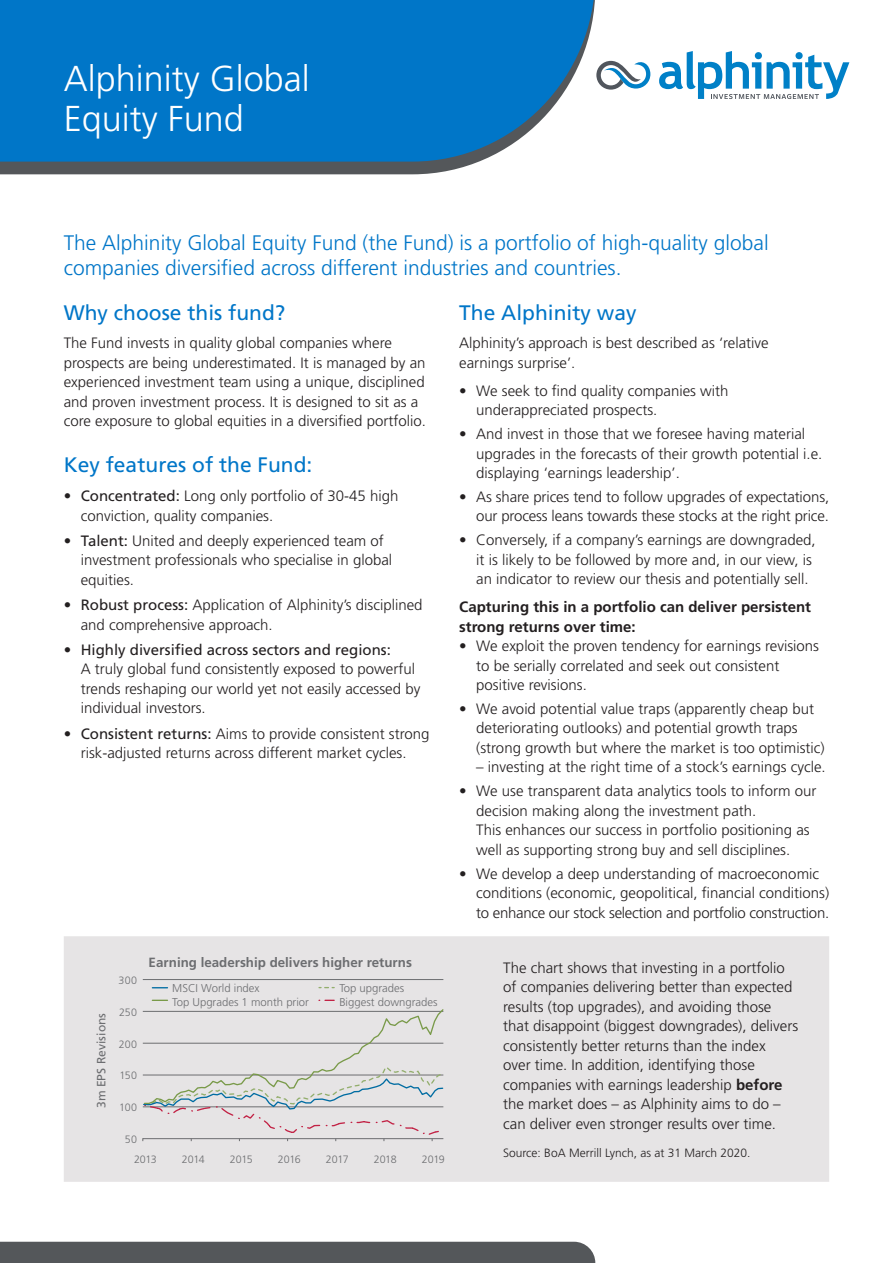
<style>
.page{position:relative;width:893px;height:1263px;background:#fff}
.page>*{position:absolute;margin:0;border:0;box-sizing:border-box;transform-origin:0 0}
._2_Main_Heading_sm{font:300 36px/40.5px "Frutiger";color:#fff}
._3_Intro_heading{font:300 21px/25.5px "Frutiger";color:#0076c8}
._4_Sub_heading_level{font:21px "Frutiger";color:#0076c8}
._6_1_Bullets{font:300 15px/19.5px "Frutiger";color:#231f20}
._6_Bodycopy{font:300 15px/19.5px "Frutiger";color:#231f20}
._5_Sub_heading_level{font:700 15px/19.5px "Frutiger";color:#231f20}
.t1{font:700 13.35px "Frutiger";color:#6c6d70}
._6_Bodycopy-2{font:300 12px "Frutiger";color:#231f20}
.t2{font:12px "Frutiger";letter-spacing:.005em;color:#6c6d70}
.t3{font:300 11.4px/13.6px "Frutiger";color:#6c6d70}
.t4{font:300 10.65px/20px "Frutiger";letter-spacing:-.02em;color:#6c6d70}
.s1{font-weight:400}
.s2{font-weight:700}
</style>
<div class="page">
<svg style="left:596px;top:60px;width:54px;height:30px"></svg>
<svg style="left:659px;top:51px;width:190px;height:48px"></svg>
<div style="left:0;top:1242px;width:595px;height:21px;background:#54575a"></div>
<div style="left:0;top:162px;width:478px;height:12px;background:#54575a"></div>
<svg style="left:0;top:0;width:595px;height:162px;background:#107dc8"></svg>
<div style="left:64px;top:936px;width:765px;height:246px;background:#e6e4e5"></div>
<hr style="left:143px;top:979px;width:300px;height:1px;background:#6c6d70">
<svg style="left:319px;top:1000px;width:15px;height:1px"></svg>
<svg style="left:152px;top:1000px;width:15px;height:1px"></svg>
<svg style="left:152px;top:987px;width:15px;height:1px"></svg>
<svg style="left:319px;top:987px;width:15px;height:1px"></svg>
<svg style="left:142px;top:1008px;width:303px;height:133px;background:#dcdbdb"></svg>
<p class="_2_Main_Heading_sm" style="left:64px;top:59px;width:248px">Alphinity Global<br>Equity Fund</p>
<p class="_3_Intro_heading" style="left:64px;top:230px;width:706px">The Alphinity Global Equity Fund (the Fund) is a portfolio of high-quality global companies diversified across different industries and countries.</p>
<p class="_4_Sub_heading_level" style="left:64px;top:301px;width:223px">Why choose this fund?</p>
<p class="_6_Bodycopy" style="left:64px;top:334px;width:364px">The Fund invests in quality global companies where prospects are being underestimated. It is managed by an experienced investment team using a unique, disciplined and proven investment process. It is designed to sit as a core exposure to global equities in a diversified portfolio.</p>
<p class="_4_Sub_heading_level" style="left:64px;top:452px;width:250px">Key features of the Fund:</p>
<p class="_6_1_Bullets" style="left:81px;top:486px;width:319px;text-indent:-17px">• <span class="s1">Concentrated:</span> Long only portfolio of 30-45 high conviction, quality companies.</p>
<p class="_6_1_Bullets" style="left:81px;top:531px;width:313px;text-indent:-17px">• <span class="s1">Talent:</span> United and deeply experienced team of investment professionals who specialise in global equities.</p>
<p class="_6_1_Bullets" style="left:81px;top:595px;width:343px;text-indent:-17px">• <span class="s1">Robust process:</span> Application of Alphinity’s disciplined and comprehensive approach.</p>
<p class="_6_1_Bullets" style="left:81px;top:640px;width:341px;text-indent:-17px">• <span class="s1">Highly diversified across sectors and regions:<br></span>A truly global fund consistently exposed to powerful trends reshaping our world yet not easily accessed by individual investors.</p>
<p class="_6_1_Bullets" style="left:64px;top:724px;width:367px;text-align:center">• <span class="s1">Consistent returns:</span> Aims to provide consistent strong risk-adjusted returns across different market cycles.</p>
<p class="_4_Sub_heading_level" style="left:459px;top:301px;width:179px">The Alphinity way</p>
<p class="_6_Bodycopy" style="left:459px;top:334px;width:311px">Alphinity’s approach is best described as ‘relative earnings surprise’.</p>
<p class="_6_1_Bullets" style="left:476px;top:381px;width:254px;text-indent:-17px">• We seek to find quality companies with underappreciated prospects.</p>
<p class="_6_1_Bullets" style="left:476px;top:424px;width:348px;text-indent:-17px">• And invest in those that we foresee having material upgrades in the forecasts of their growth potential i.e. displaying ‘earnings leadership’.</p>
<p class="_6_1_Bullets" style="left:459px;top:487px;width:371px;text-align:right">• As share prices tend to follow upgrades of expectations, our process leans towards these stocks at the right price.</p>
<p class="_6_1_Bullets" style="left:476px;top:530px;width:341px;text-indent:-17px">• Conversely, if a company’s earnings are downgraded, it is likely to be followed by more and, in our view, is an indicator to review our thesis and potentially sell.</p>
<p class="_5_Sub_heading_level" style="left:459px;top:597px;width:353px">Capturing this in a portfolio can deliver persistent strong returns over time:</p>
<p class="_6_1_Bullets" style="left:476px;top:636px;width:344px;text-indent:-17px">• We exploit the proven tendency for earnings revisions to be serially correlated and seek out consistent positive revisions.</p>
<p class="_6_1_Bullets" style="left:476px;top:699px;width:350px;text-indent:-17px">• We avoid potential value traps (apparently cheap but deteriorating outlooks) and potential growth traps (strong growth but where the market is too optimistic)</p>
<p class="_6_1_Bullets" style="left:476px;top:758px;width:351px">– investing at the right time of a stock’s earnings cycle.</p>
<p class="_6_1_Bullets" style="left:476px;top:781px;width:342px;text-indent:-17px">• We use transparent data analytics tools to inform our decision making along the investment path.<br>This enhances our success in portfolio positioning as well as supporting strong buy and sell disciplines.</p>
<p class="_6_1_Bullets" style="left:476px;top:864px;width:354px;text-indent:-17px">• We develop a deep understanding of macroeconomic conditions (economic, geopolitical, financial conditions) to enhance our stock selection and portfolio construction.</p>
<p class="t2" style="left:94px;top:1108px;width:97px;rotate:-90deg">3m EPS Revisions</p>
<p class="t1" style="left:149px;top:954px;width:265px">Earning leadership delivers higher returns</p>
<p class="t3" style="left:172px;top:981px;width:138px">MSCI World index<br>Top Upgrades 1 month prior</p>
<p class="t4" style="left:119px;top:971px;width:20px">300</p>
<p class="t4" style="left:119px;top:1003px;width:19px">250</p>
<p class="t4" style="left:119px;top:1034px;width:20px">200</p>
<p class="t4" style="left:120px;top:1066px;width:19px">150</p>
<p class="t4" style="left:119px;top:1098px;width:19px">100</p>
<p class="t4" style="left:134px;top:1129px;width:24px;text-indent:-9px">50<br>2013</p>
<p class="t3" style="left:339px;top:981px;width:100px">Top upgrades<br>Biggest downgrades</p>
<p class="t4" style="left:182px;top:1149px;width:24px">2014</p>
<p class="t4" style="left:230px;top:1149px;width:24px">2015</p>
<p class="t4" style="left:278px;top:1149px;width:24px">2016</p>
<p class="t4" style="left:326px;top:1149px;width:24px">2017</p>
<p class="t4" style="left:374px;top:1149px;width:24px">2018</p>
<p class="t4" style="left:422px;top:1149px;width:24px">2019</p>
<p class="_6_Bodycopy" style="left:503px;top:958px;width:297px">The chart shows that investing in a portfolio of companies delivering better than expected results (top upgrades), and avoiding those that disappoint (biggest downgrades), delivers consistently better returns than the index<br>over time. In addition, identifying those companies with earnings leadership <span class="s2">before </span>the market does – as Alphinity aims to do – can deliver even stronger results over time.</p>
<p class="_6_Bodycopy-2" style="left:503px;top:1146px;width:249px">Source: BoA Merrill Lynch, as at 31 March 2020.</p>
</div>
